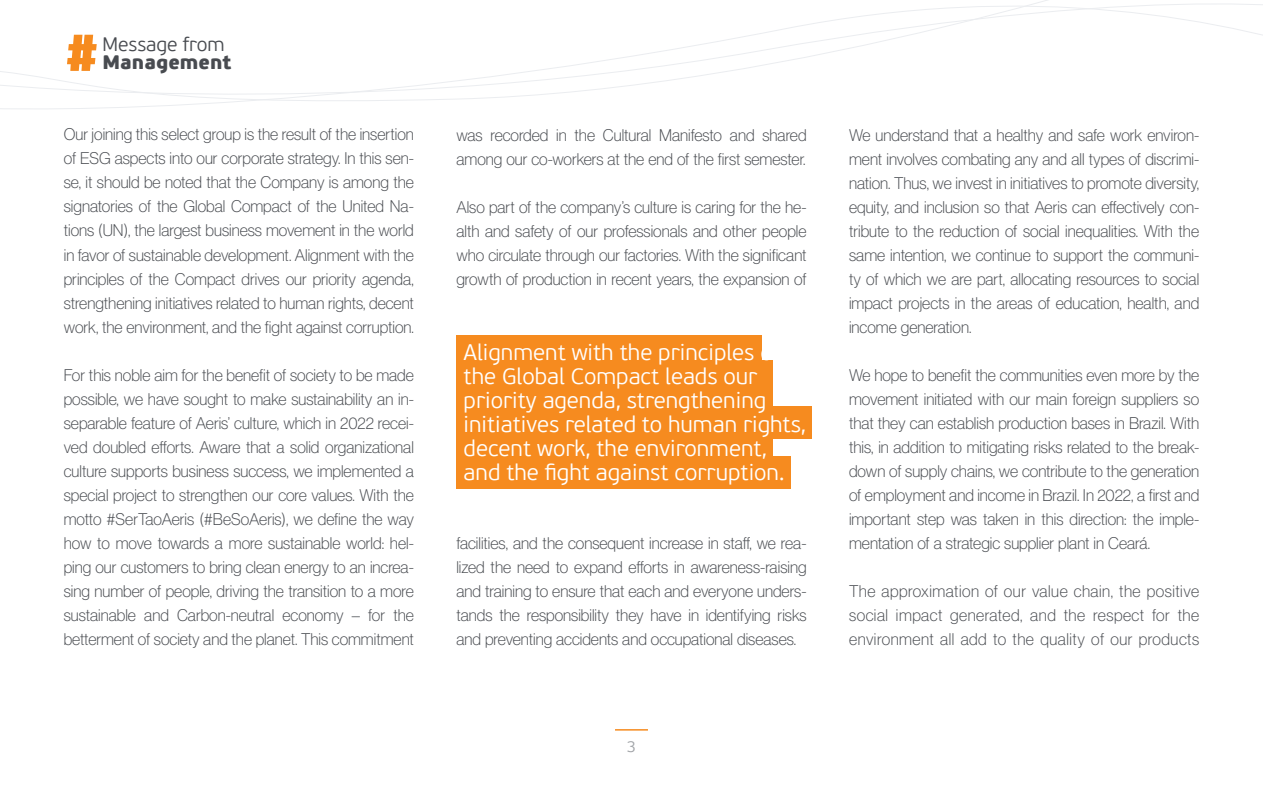
<style>
.page{position:relative;width:1263px;height:796px;background:#fff}
.page>*{position:absolute;margin:0;border:0;box-sizing:border-box;transform-origin:0 0}
.t1{font:300 22.5px/24px "PF Beau Sans Pro";color:#fff}
.t2{font:300 19.5px "PF Beau Sans Pro";color:#484b50}
.t3{font:900 19.5px "PF Beau Sans Pro";color:#484b50}
.t4{font:16.5px/24px "N Haas Grotesk DS Pro 35 X Lt";color:#484b50;text-align:justify}
.t5{font:300 15.75px "PF Beau Sans Pro";color:#9fa2a6}
</style>
<div class="page">
<hr style="left:615px;top:728px;width:33px;height:2px;background:#f68b1f">
<div style="left:456px;top:382px;width:317px;height:32px;background:#f68b1f"></div>
<div style="left:456px;top:360px;width:317px;height:32px;background:#f68b1f"></div>
<div style="left:456px;top:335px;width:306px;height:32px;background:#f68b1f"></div>
<div style="left:456px;top:406px;width:356px;height:32px;background:#f68b1f"></div>
<div style="left:456px;top:435px;width:317px;height:32px;background:#f68b1f"></div>
<div style="left:456px;top:456px;width:335px;height:32px;background:#f68b1f"></div>
<svg style="left:0;top:0;width:1180px;height:109px"></svg>
<p class="t2" style="left:102px;top:33px;width:124px">Message from</p>
<p class="t3" style="left:102px;top:50px;width:130px">Management</p>
<p class="t4" style="left:64px;top:122px;width:352px">Our joining this select group is the result of the insertion of ESG aspects into our corporate strategy. In this sen&shy;se, it should be noted that the Company is among the signatories of the Global Compact of the United Na&shy;tions (UN), the largest business movement in the world in favor of sustainable development. Alignment with the principles of the Compact drives our priority agenda, strengthening initiatives related to human rights, decent work, the environment, and the fight against corruption.</p>
<p class="t4" style="left:64px;top:362px;width:352px">For this noble aim for the benefit of society to be made possible, we have sought to make sustainability an in&shy;separable feature of Aeris’ culture, which in 2022 recei&shy;ved doubled efforts. Aware that a solid organizational culture supports business success, we implemented a special project to strengthen our core values. With the motto #SerTaoAeris (#BeSoAeris), we define the way how to move towards a more sustainable world: hel&shy;ping our customers to bring clean energy to an increa&shy;sing number of people, driving the transition to a more sustainable and Carbon-neutral economy – for the betterment of society and the planet. This commitment</p>
<p class="t4" style="left:456px;top:123px;width:352px">was recorded in the Cultural Manifesto and shared among our co-workers at the end of the first semester.</p>
<p class="t4" style="left:456px;top:195px;width:352px">Also part of the company’s culture is caring for the he&shy;alth and safety of our professionals and other people who circulate through our factories. With the significant growth of production in recent years, the expansion of</p>
<h1 class="t1" style="left:464px;top:340px;width:344px">Alignment with the principles of the Global Compact leads our priority agenda, strengthening initiatives related to human rights, decent work, the environment, and the fight against corruption.</h1>
<p class="t4" style="left:456px;top:531px;width:352px">facilities, and the consequent increase in staff, we rea&shy;lized the need to expand efforts in awareness-raising and training to ensure that each and everyone unders&shy;tands the responsibility they have in identifying risks and preventing accidents and occupational diseases.</p>
<p class="t5" style="left:627px;top:737px;width:11px">3</p>
<p class="t4" style="left:849px;top:123px;width:352px">We understand that a healthy and safe work environ&shy;ment involves combating any and all types of discrimi&shy;nation. Thus, we invest in initiatives to promote diversity, equity, and inclusion so that Aeris can effectively con&shy;tribute to the reduction of social inequalities. With the same intention, we continue to support the communi&shy;ty of which we are part, allocating resources to social impact projects in the areas of education, health, and income generation.</p>
<p class="t4" style="left:849px;top:363px;width:352px">We hope to benefit the communities even more by the movement initiated with our main foreign suppliers so that they can establish production bases in Brazil. With this, in addition to mitigating risks related to the break&shy;down of supply chains, we contribute to the generation of employment and income in Brazil. In 2022, a first and important step was taken in this direction: the imple&shy;mentation of a strategic supplier plant in Ceará.</p>
<p class="t4" style="left:849px;top:579px;width:352px">The approximation of our value chain, the positive social impact generated, and the respect for the environment all add to the quality of our products</p>
</div>
